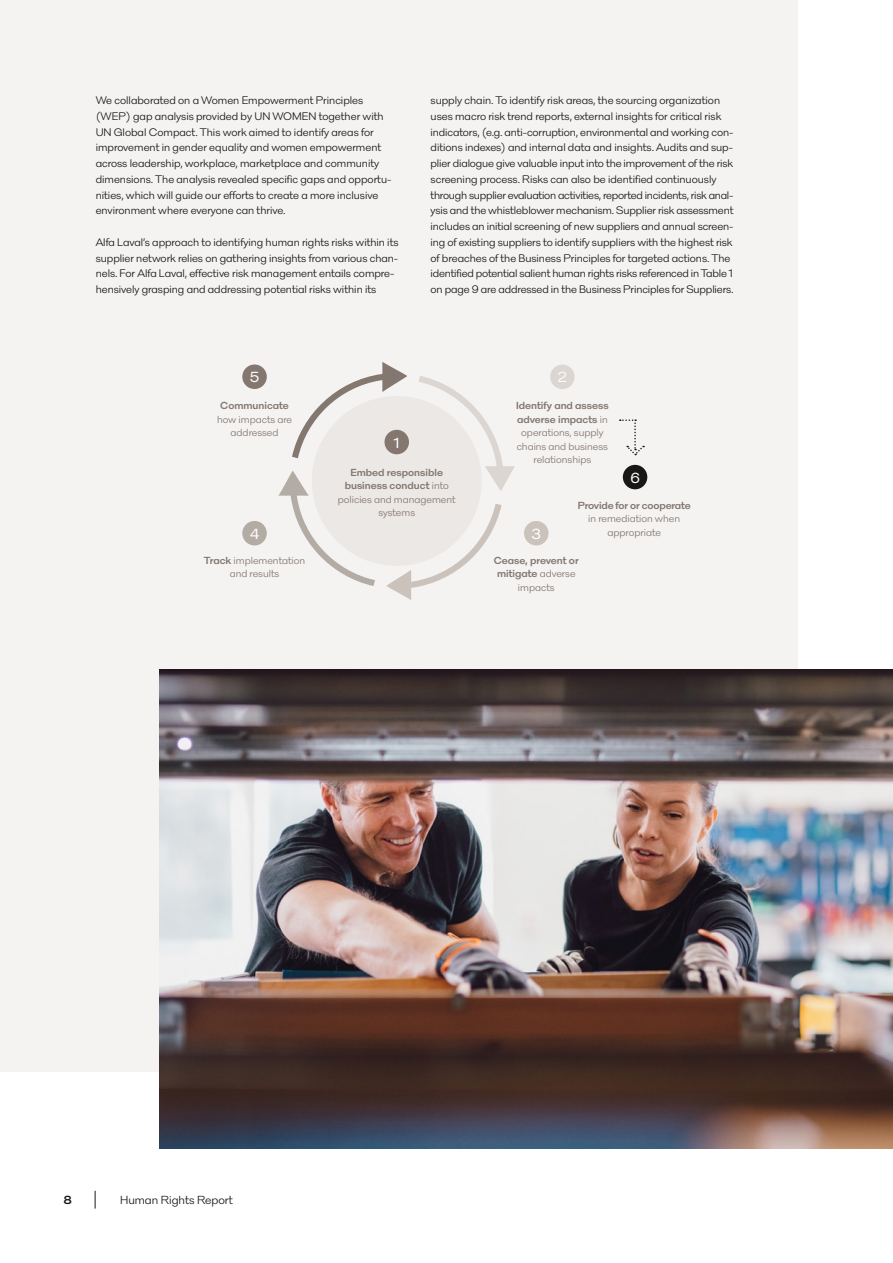
<style>
.page{position:relative;width:893px;height:1263px;background:#fff}
.page>*{position:absolute;margin:0;border:0;box-sizing:border-box;transform-origin:0 0}
.t1{font:500 15px "North Star";color:#fff}
.t2{font:12px "North Star";color:#181716}
.t3{font:600 12px "North Star";color:#181716}
.t4{font:11.25px/15.8px "North Star";color:#181716}
.t5{font:10.5px/13.5px "North Star";color:#847770;text-align:center}
.t6{font:600 10.5px/13.5px "North Star";color:#847770;text-align:center}
.s1{font-weight:600}
.s2{font-weight:400}
</style>
<div class="page">
<svg style="left:95px;top:1191px;width:1px;height:17px"></svg>
<div style="left:0;top:0;width:797px;height:1071px;background:#f4f3f2"></div>
<div style="left:312px;top:396px;width:170px;height:170px;background:#ece8e5;border-radius:50%"></div>
<svg style="left:419px;top:376px;width:96px;height:115px"></svg>
<svg style="left:386px;top:504px;width:115px;height:96px"></svg>
<svg style="left:278px;top:471px;width:97px;height:115px"></svg>
<svg style="left:292px;top:362px;width:115px;height:96px"></svg>
<div style="left:384px;top:430px;width:25px;height:24px;background:#847770;border-radius:50%"></div>
<div style="left:550px;top:365px;width:25px;height:24px;background:#dbd6d1;border-radius:50%"></div>
<div style="left:242px;top:364px;width:25px;height:25px;background:#847770;border-radius:50%"></div>
<div style="left:242px;top:521px;width:25px;height:24px;background:#b3aca4;border-radius:50%"></div>
<div style="left:524px;top:521px;width:24px;height:24px;background:#cbc3bb;border-radius:50%"></div>
<div style="left:623px;top:465px;width:24px;height:24px;background:#181716;border-radius:50%"></div>
<svg style="left:620px;top:419px;width:24px;height:37px"></svg>
<img style="left:159px;top:670px;width:734px;height:478px">
<p class="t4" style="left:96px;top:92px;width:297px">We collaborated on a Women Empowerment Principles (WEP) gap analysis provided by UN WOMEN together with UN Global Compact. This work aimed to identify areas for improvement in gender equality and women empowerment across leadership, workplace, marketplace and community dimensions. The analysis revealed specific gaps and opportu&shy;nities, which will guide our efforts to create a more inclusive environment where everyone can thrive.</p>
<p class="t4" style="left:96px;top:233px;width:304px">Alfa Laval’s approach to identifying human rights risks within its supplier network relies on gathering insights from various chan&shy;nels. For Alfa Laval, effective risk management entails compre&shy;hensively grasping and addressing potential risks within its</p>
<p class="t4" style="left:431px;top:92px;width:305px">supply chain. To identify risk areas, the sourcing organization uses macro risk trend reports, external insights for critical risk indicators, (e.g. anti-corruption, environmental and working con&shy;ditions indexes) and internal data and insights. Audits and sup&shy;plier dialogue give valuable input into the improvement of the risk screening process. Risks can also be identified continuously through supplier evaluation activities, reported incidents, risk anal&shy;ysis and the whistleblower mechanism. Supplier risk assessment includes an initial screening of new suppliers and annual screen&shy;ing of existing suppliers to identify suppliers with the highest risk of breaches of the Business Principles for targeted actions. The identified potential salient human rights risks referenced in Table 1 on page 9 are addressed in the Business Principles for Suppliers.</p>
<h1 class="t1" style="left:250px;top:366px;width:11px">5</h1>
<h1 class="t1" style="left:558px;top:366px;width:11px">2</h1>
<p class="t5" style="left:516px;top:398px;width:94px"><span class="s1">Identify and assess adverse impacts</span> in operations, supply chains and business relationships</p>
<p class="t6" style="left:578px;top:497px;width:114px">Provide for or cooperate</p>
<p class="t5" style="left:588px;top:511px;width:93px">in remediation when appropriate</p>
<p class="t6" style="left:494px;top:553px;width:87px">Cease, prevent or mitigate <span class="s2">adverse impacts</span></p>
<p class="t6" style="left:220px;top:398px;width:70px">Communicate</p>
<p class="t5" style="left:217px;top:412px;width:77px">how impacts are addressed</p>
<h1 class="t1" style="left:394px;top:432px;width:7px">1</h1>
<p class="t5" style="left:338px;top:465px;width:119px"><span class="s1">Embed responsible business conduct</span> into policies and management systems</p>
<h1 class="t1" style="left:630px;top:467px;width:11px">6</h1>
<h1 class="t1" style="left:250px;top:523px;width:11px">4</h1>
<h1 class="t1" style="left:532px;top:523px;width:11px">3</h1>
<p class="t5" style="left:204px;top:553px;width:103px"><span class="s1">Track</span> implementation and results</p>
<p class="t3" style="left:64px;top:1191px;width:9px">8</p>
<p class="t2" style="left:120px;top:1191px;width:114px">Human Rights Report</p>
</div>
